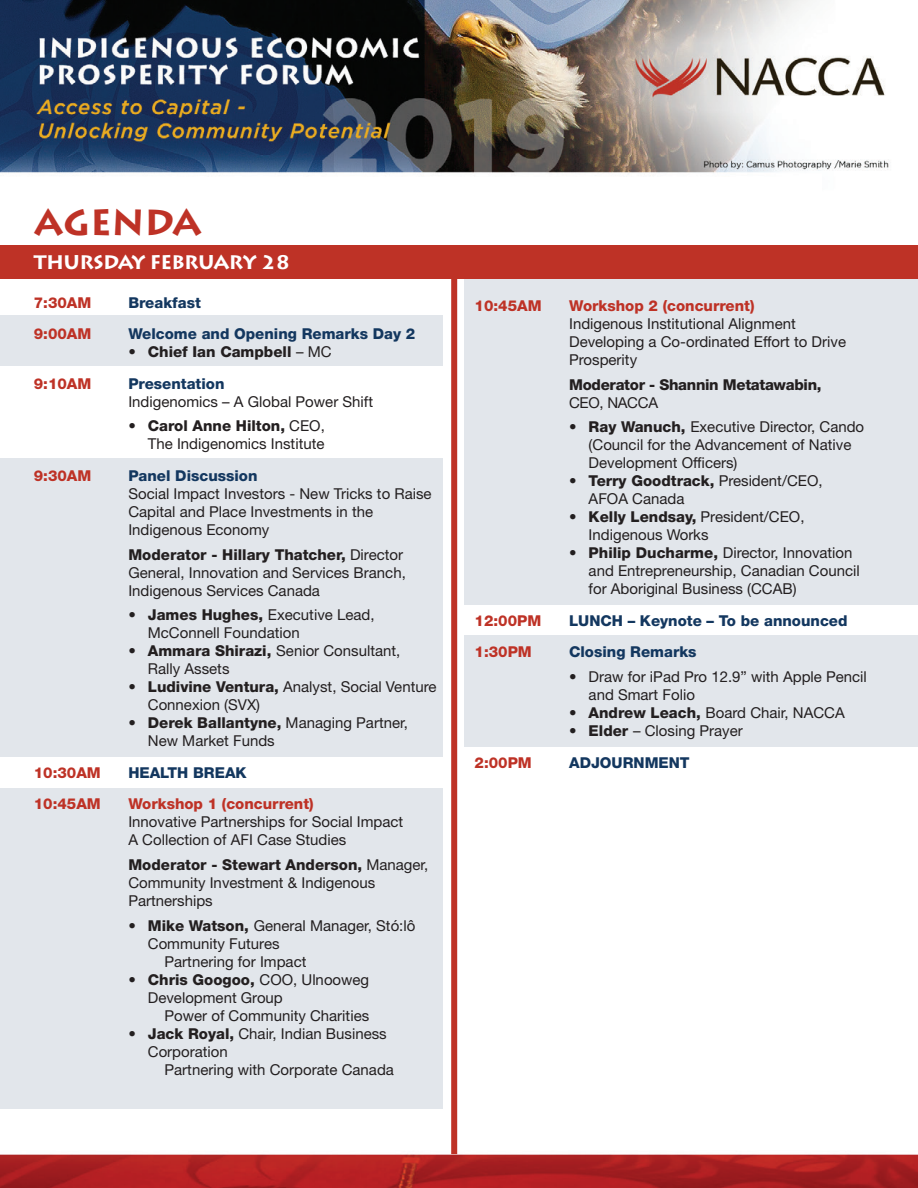
<style>
.page{position:relative;width:918px;height:1188px;background:#fff}
.page>*{position:absolute;margin:0;border:0;box-sizing:border-box;transform-origin:0 0}
.t1{font:700 36px "Lithos Pro";color:#be3226}
.t2{font:700 19.5px "Lithos Pro";letter-spacing:-.03em;color:#fff}
.t3{font:15px/18px "Helvetica Neue LT Std";color:#231f20}
.t4{font:800 15px "Helvetica Neue LT Std";color:#13375f}
.t5{font:800 15px "Helvetica Neue LT Std";color:#be3226}
.t6{font:800 15px "Helvetica Neue LT Std";letter-spacing:-.02em;color:#231f20}
.t7{font:800 15px "Helvetica Neue LT Std";color:#231f20}
.t8{font:15px "Helvetica Neue LT Std";letter-spacing:-.02em;color:#231f20}
.s1{font-weight:400}
.s2{font-weight:800}
</style>
<div class="page">
<img style="left:0;top:0;width:918px;height:1188px">
<div style="left:0;top:245px;width:918px;height:33px;background:#be3226"></div>
<div style="left:0;top:315px;width:443px;height:51px;background:#e2e6eb"></div>
<div style="left:0;top:459px;width:443px;height:298px;background:#e2e6eb"></div>
<div style="left:0;top:788px;width:443px;height:321px;background:#e2e6eb"></div>
<div style="left:464px;top:279px;width:454px;height:325px;background:#e2e6eb"></div>
<div style="left:464px;top:636px;width:454px;height:111px;background:#e2e6eb"></div>
<div style="left:451px;top:277px;width:6px;height:877px;background:#be3226"></div>
<h1 class="t1" style="left:34px;top:201px;width:170px">AGENDA</h1>
<h2 class="t2" style="left:34px;top:251px;width:258px">THURSDAY FEBRUARY 28</h2>
<p class="t5" style="left:34px;top:293px;width:59px">7:30AM</p>
<p class="t4" style="left:128px;top:293px;width:74px">Breakfast</p>
<p class="t5" style="left:34px;top:325px;width:59px">9:00AM</p>
<p class="t4" style="left:128px;top:325px;width:289px">Welcome and Opening Remarks Day 2</p>
<p class="t7" style="left:128px;top:343px;width:205px"><span class="s1">•</span> Chief Ian Campbell <span class="s1">– MC</span></p>
<p class="t5" style="left:34px;top:374px;width:59px">9:10AM</p>
<p class="t4" style="left:128px;top:374px;width:98px">Presentation</p>
<p class="t3" style="left:128px;top:392px;width:246px">Indigenomics – A Global Power Shift</p>
<p class="t3" style="left:128px;top:417px;width:198px;text-align:right">• <span class="s2">Carol Anne Hilton,</span> CEO,<br>The Indigenomics Institute</p>
<p class="t5" style="left:34px;top:467px;width:59px">9:30AM</p>
<p class="t4" style="left:128px;top:467px;width:131px">Panel Discussion</p>
<p class="t3" style="left:128px;top:484px;width:305px">Social Impact Investors - New Tricks to Raise<br>Capital and Place Investments in the<br>Indigenous Economy</p>
<p class="t3" style="left:128px;top:545px;width:279px"><span class="s2">Moderator - Hillary Thatcher,</span> Director<br>General, Innovation and Services Branch,<br>Indigenous Services Canada</p>
<p class="t3" style="left:148px;top:606px;width:228px;text-indent:-20px">• <span class="s2">James Hughes,</span> Executive Lead,<br>McConnell Foundation</p>
<p class="t3" style="left:148px;top:642px;width:254px;text-indent:-20px">• <span class="s2">Ammara Shirazi,</span> Senior Consultant,<br>Rally Assets</p>
<p class="t3" style="left:148px;top:678px;width:290px;text-indent:-20px">• <span class="s2">Ludivine Ventura,</span> Analyst, Social Venture<br>Connexion (SVX)</p>
<p class="t3" style="left:148px;top:714px;width:262px;text-indent:-20px">• <span class="s2">Derek Ballantyne,</span> Managing Partner,<br>New Market Funds</p>
<p class="t5" style="left:34px;top:764px;width:68px">10:30AM</p>
<p class="t4" style="left:128px;top:764px;width:120px">HEALTH BREAK</p>
<p class="t5" style="left:34px;top:795px;width:68px">10:45AM</p>
<p class="t5" style="left:128px;top:795px;width:187px">Workshop 1 (concurrent)</p>
<p class="t3" style="left:128px;top:813px;width:277px">Innovative Partnerships for Social Impact<br>A Collection of AFI Case Studies</p>
<p class="t3" style="left:128px;top:856px;width:302px"><span class="s2">Moderator - Stewart Anderson,</span> Manager,<br>Community Investment &amp; Indigenous<br>Partnerships</p>
<p class="t3" style="left:128px;top:916px;width:289px">• <span class="s2">Mike Watson,</span> General Manager, Stó:lô</p>
<p class="t3" style="left:148px;top:934px;width:133px">Community Futures</p>
<p class="t3" style="left:165px;top:952px;width:143px">Partnering for Impact</p>
<p class="t3" style="left:148px;top:970px;width:223px;text-indent:-20px">• <span class="s2">Chris Googoo,</span> COO, Ulnooweg<br>Development Group</p>
<p class="t3" style="left:165px;top:1006px;width:206px">Power of Community Charities</p>
<p class="t3" style="left:148px;top:1024px;width:240px;text-indent:-20px">• <span class="s2">Jack Royal,</span> Chair, Indian Business<br>Corporation</p>
<p class="t3" style="left:165px;top:1060px;width:231px">Partnering with Corporate Canada</p>
<p class="t5" style="left:475px;top:297px;width:68px">10:45AM</p>
<p class="t5" style="left:569px;top:297px;width:187px">Workshop 2 (concurrent)</p>
<p class="t3" style="left:569px;top:314px;width:278px">Indigenous Institutional Alignment<br>Developing a Co-ordinated Effort to Drive<br>Prosperity</p>
<p class="t6" style="left:569px;top:375px;width:254px">Moderator - Shannin Metatawabin,</p>
<p class="t8" style="left:569px;top:393px;width:90px">CEO, NACCA</p>
<p class="t3" style="left:589px;top:418px;width:277px;text-indent:-20px">• <span class="s2">Ray Wanuch,</span> Executive Director, Cando (Council for the Advancement of Native<br>Development Officers)</p>
<p class="t3" style="left:589px;top:472px;width:235px;text-indent:-20px">• <span class="s2">Terry Goodtrack,</span> President/CEO,<br>AFOA Canada</p>
<p class="t3" style="left:589px;top:508px;width:217px;text-indent:-20px">• <span class="s2">Kelly Lendsay,</span> President/CEO,<br>Indigenous Works</p>
<p class="t3" style="left:589px;top:544px;width:273px;text-indent:-20px">• <span class="s2">Philip Ducharme,</span> Director, Innovation and Entrepreneurship, Canadian Council for Aboriginal Business (CCAB)</p>
<p class="t5" style="left:475px;top:612px;width:68px">12:00PM</p>
<p class="t4" style="left:569px;top:612px;width:280px">LUNCH – Keynote – To be announced</p>
<p class="t5" style="left:475px;top:643px;width:59px">1:30PM</p>
<p class="t4" style="left:569px;top:643px;width:129px">Closing Remarks</p>
<p class="t3" style="left:589px;top:668px;width:280px;text-indent:-20px">• Draw for iPad Pro 12.9” with Apple Pencil and Smart Folio</p>
<p class="t3" style="left:569px;top:704px;width:277px">• <span class="s2">Andrew Leach,</span> Board Chair, NACCA</p>
<p class="t3" style="left:569px;top:722px;width:175px">• <span class="s2">Elder</span> – Closing Prayer</p>
<p class="t5" style="left:475px;top:753px;width:59px">2:00PM</p>
<p class="t4" style="left:569px;top:753px;width:122px">ADJOURNMENT</p>
</div>
